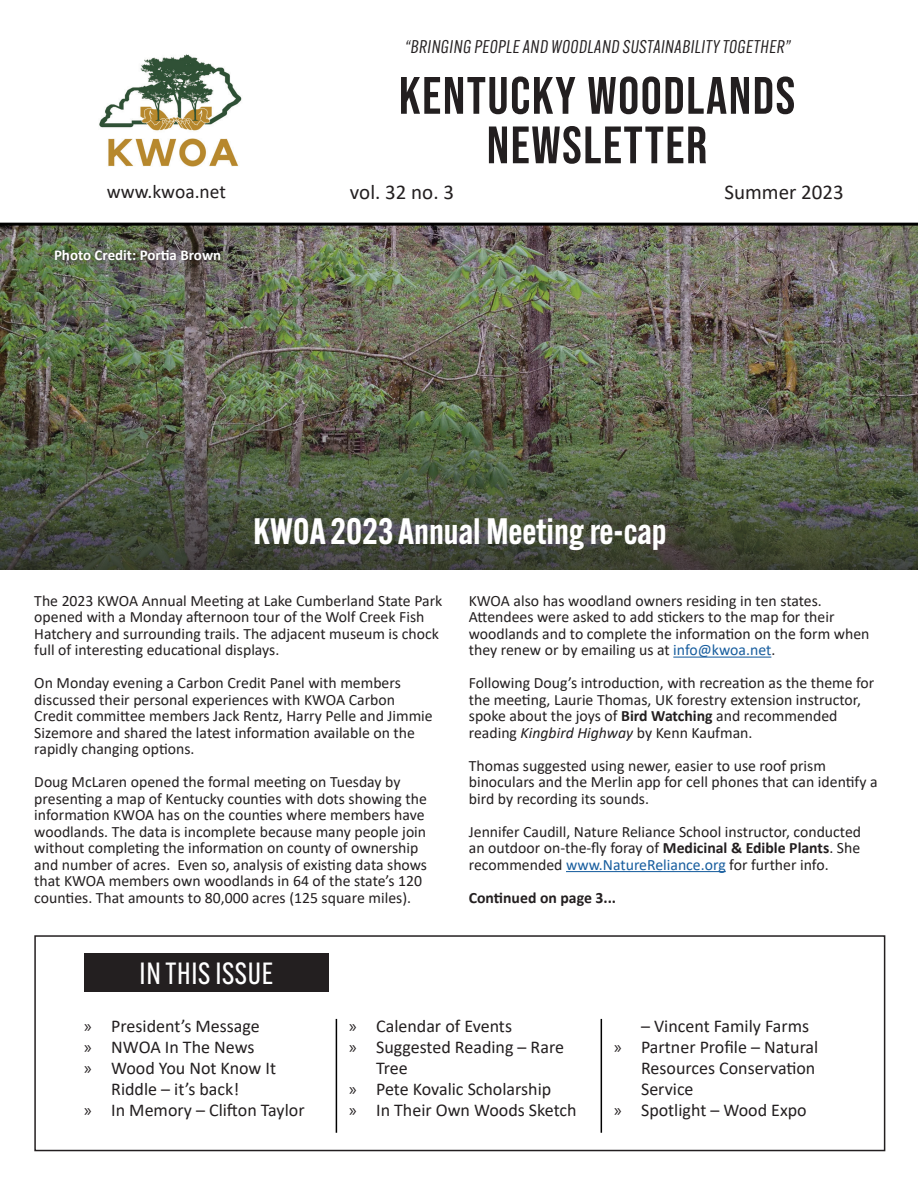
<style>
.page{position:relative;width:918px;height:1188px;background:#fff}
.page>*{position:absolute;margin:0;border:0;box-sizing:border-box;transform-origin:0 0}
.t1{font:52.5px "Bebas Neue";letter-spacing:.03em;color:#231f20}
.t2{font:600 36px "Alternate Gothic ATF";color:#fff}
.t3{font:30px "Alternate Gothic ATF";letter-spacing:.02em;color:#fff}
.t4{font:21px "Calibri";color:#231f20}
.t5{font:19.5px "Calibri";color:#231f20}
.t6{font:18px/21px "Calibri";color:#231f20}
.t7{font:18px "Alternate Gothic ATF";color:#231f20;scale:1.05 1}
.t8{font:15.75px/16.5px "Calibri";color:#231f20}
.t9{font:700 15.75px "Calibri";color:#231f20}
.t10{font:700 15px "Calibri";color:#fff}
.s1{color:#175d9e}
.s2{font-weight:700}
.s3{font-style:italic}
.s4{font-family:"Myriad Pro"}
</style>
<div class="page">
<div style="left:34px;top:935px;width:851px;height:216px;border:2px solid #231f20"></div>
<img style="left:0;top:226px;width:918px;height:171px">
<img style="left:0;top:397px;width:918px;height:173px">
<img style="left:99px;top:54px;width:143px;height:113px">
<div style="left:84px;top:954px;width:244px;height:38px;background:#231f20"></div>
<hr style="left:673px;top:657px;width:98px;height:1px;background:#175d9e">
<hr style="left:566px;top:871px;width:160px;height:1px;background:#175d9e">
<hr style="left:0;top:223px;width:918px;height:3px;background:#000">
<hr style="left:336px;top:1019px;width:1px;height:114px;background:#000">
<hr style="left:601px;top:1019px;width:1px;height:114px;background:#000">
<div style="left:52px;top:247px;width:173px;height:17px;background:#231f20;opacity:.75"></div>
<p class="t5" style="left:107px;top:178px;width:121px">www.kwoa.net</p>
<p class="t10" style="left:54px;top:244px;width:169px">Photo Credit: Portia Brown</p>
<p class="t7" style="left:404px;top:36px;width:372px">“BRINGING PEOPLE AND WOODLAND SUSTAINABILITY TOGETHER”</p>
<p class="t1" style="left:399px;top:66px;width:398px">KENTUCKY WOODLANDS</p>
<p class="t1" style="left:487px;top:115px;width:222px">NEWSLETTER</p>
<p class="t4" style="left:350px;top:177px;width:106px">vol. 32 no. 3</p>
<p class="t4" style="left:725px;top:177px;width:121px">Summer 2023</p>
<p class="t2" style="left:253px;top:508px;width:415px">KWOA 2023 Annual Meeting re-cap</p>
<p class="t8" style="left:34px;top:592px;width:410px">The 2023 KWOA Annual Meeting at Lake Cumberland State Park opened with a Monday afternoon tour of the Wolf Creek Fish Hatchery and surrounding trails. The adjacent museum is chock full of interesting educational displays.</p>
<p class="t8" style="left:34px;top:674px;width:400px">On Monday evening a Carbon Credit Panel with members discussed their personal experiences with KWOA Carbon Credit committee members Jack Rentz, Harry Pelle and Jimmie Sizemore and shared the latest information available on the rapidly changing options.</p>
<p class="t8" style="left:34px;top:773px;width:394px">Doug McLaren opened the formal meeting on Tuesday by presenting a map of Kentucky counties with dots showing the information KWOA has on the counties where members have woodlands. The data is incomplete because many people join without completing the information on county of ownership and number of acres. Even so, analysis of existing data shows that KWOA members own woodlands in 64 of the state’s 120 counties. That amounts to 80,000 acres (125 square miles).</p>
<p class="t3" style="left:139px;top:955px;width:135px">IN THIS ISSUE</p>
<p class="t8" style="left:469px;top:592px;width:402px">KWOA also has woodland owners residing in ten states.<br>Attendees were asked to add stickers to the map for their woodlands and to complete the information on the form when they renew or by emailing us at <span class="s1">info@kwoa.net</span>.</p>
<p class="t8" style="left:469px;top:674px;width:407px">Following Doug’s introduction, with recreation as the theme for the meeting, Laurie Thomas, UK forestry extension instructor, spoke about the joys of <span class="s2">Bird Watching</span> and recommended reading <span class="s3">Kingbird Highway</span> by Kenn Kaufman.</p>
<p class="t8" style="left:469px;top:757px;width:410px">Thomas suggested using newer, easier to use roof prism binoculars and the Merlin app for cell phones that can identify a bird by recording its sounds.</p>
<p class="t8" style="left:469px;top:823px;width:394px;text-align:justify">Jennifer Caudill, Nature Reliance School instructor, conducted an outdoor on-the-fly foray of <span class="s2">Medicinal &amp; Edible Plants</span>. She recommended <span class="s1">www.NatureReliance.org</span> for further info.</p>
<p class="t9" style="left:469px;top:886px;width:149px">Continued on page 3...</p>
<p class="t6" style="left:84px;top:1015px;width:177px"><span class="s4">»</span> President’s Message</p>
<p class="t6" style="left:84px;top:1036px;width:172px"><span class="s4">»</span> NWOA In The News</p>
<p class="t6" style="left:84px;top:1057px;width:193px;text-align:center"><span class="s4">»</span> Wood You Not Know It<br>Riddle – it’s back!</p>
<p class="t6" style="left:84px;top:1099px;width:222px"><span class="s4">»</span> In Memory – Clifton Taylor</p>
<p class="t6" style="left:349px;top:1015px;width:164px"><span class="s4">»</span> Calendar of Events</p>
<p class="t6" style="left:376px;top:1036px;width:189px;text-indent:-27px"><span class="s4">»</span> Suggested Reading – Rare<br>Tree</p>
<p class="t6" style="left:349px;top:1078px;width:204px"><span class="s4">»</span> Pete Kovalic Scholarship</p>
<p class="t6" style="left:349px;top:1099px;width:229px"><span class="s4">»</span> In Their Own Woods Sketch</p>
<p class="t6" style="left:641px;top:1015px;width:170px">– Vincent Family Farms</p>
<p class="t6" style="left:641px;top:1036px;width:179px;text-indent:-27px"><span class="s4">»</span> Partner Profile – Natural<br>Resources Conservation<br>Service</p>
<p class="t6" style="left:614px;top:1099px;width:194px"><span class="s4">»</span> Spotlight – Wood Expo</p>
</div>
